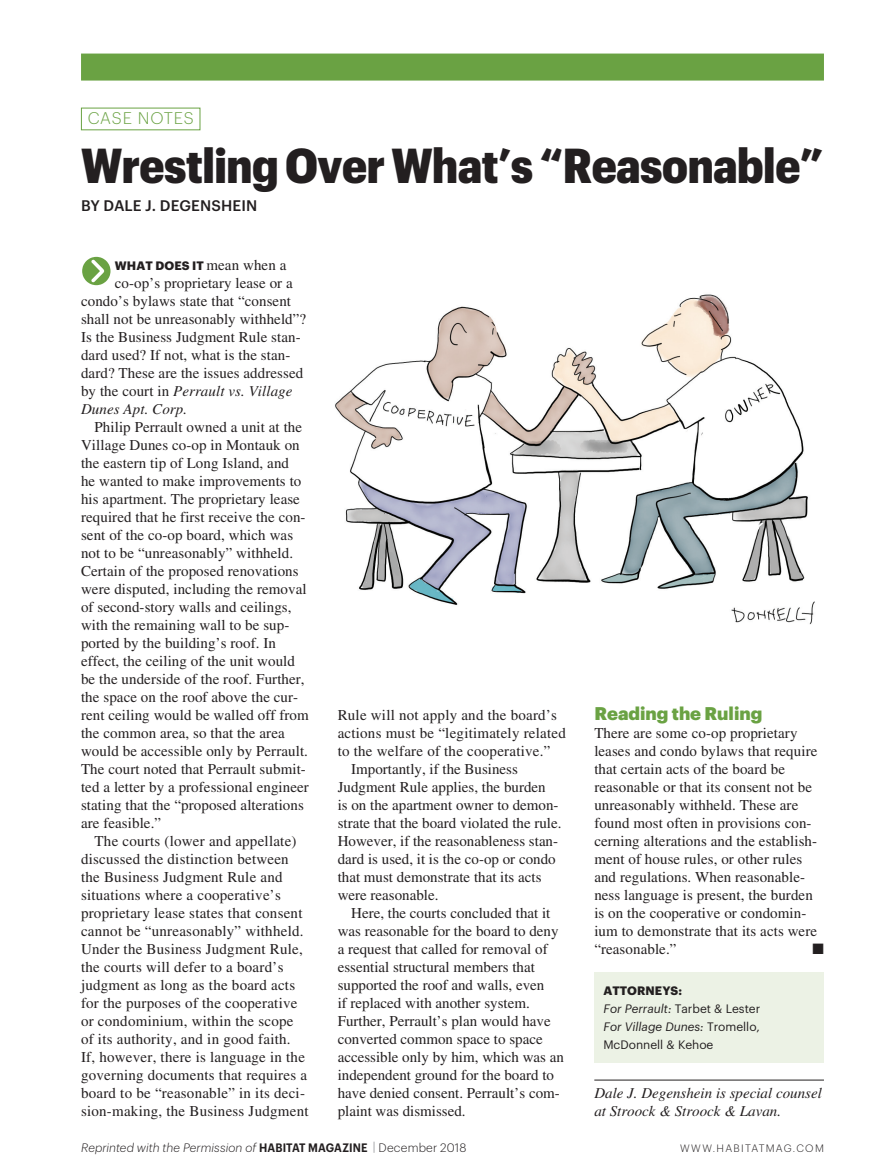
<style>
.page{position:relative;width:878px;height:1175px;background:#fff}
.page>*{position:absolute;margin:0;border:0;box-sizing:border-box;transform-origin:0 0}
.DEPT_intro_arrow_bol{font:52.65px "KG Arrows";color:#6aa243}
.DEPT_head{font:900 48px "Graphik Compact";letter-spacing:-.01em;color:#231f20}
.BODY_subhead{font:900 18px "Graphik";color:#6aa243}
.t1{font:300 16.5px "Graphik";letter-spacing:.045em;color:#6aa243}
.BODY{font:15px/18px "Times";letter-spacing:.005em;color:#231f20}
.BODY_no_indent{font:15px/18px "Times";letter-spacing:.005em;color:#231f20}
.DEPT_intro_arrow_bol-2{font:15px/18px "Times";letter-spacing:.005em;color:#231f20}
.BODY_no_indent-2{font:italic 15px/18px "Times";color:#231f20}
.DEPT_byline{font:500 15px "Graphik";letter-spacing:.005em;color:#231f20}
.BODY_no_indent-3{font:15px "Zapf Dingbats";color:#231f20}
.t2{font:12px/18px "Graphik";color:#231f20}
.t3{font:italic 300 12px "Graphik";letter-spacing:.005em;color:#231f20}
.DEPT_intro_arrow_bol-3{font:700 12px "Graphik";letter-spacing:.01em;color:#231f20}
.t4{font:300 10.5px "Graphik";letter-spacing:.12em;color:#231f20}
.s1{font-family:"Times";font-weight:400;font-size:15px}
.s2{font-style:italic}
.s3{font-weight:700}
.s4{font-weight:600;font-style:normal}
.s5{font-weight:400;font-style:normal;color:#939598}
.s6{font-style:normal}
</style>
<div class="page">
<div style="left:81px;top:54px;width:743px;height:27px;background:#6aa243"></div>
<hr style="left:594px;top:1079px;width:230px;height:1px;background:#231f20">
<div style="left:594px;top:972px;width:230px;height:90px;background:#ecf2e5"></div>
<img style="left:335px;top:294px;width:480px;height:331px">
<p class="t1" style="left:88px;top:106px;width:107px">CASE NOTES</p>
<p class="DEPT_head" style="left:81px;top:129px;width:743px">Wrestling Over What’s “Reasonable”</p>
<p class="DEPT_byline" style="left:81px;top:194px;width:178px">BY DALE J. DEGENSHEIN</p>
<p class="DEPT_intro_arrow_bol" style="left:81px;top:247px;width:33px">u</p>
<p class="DEPT_intro_arrow_bol-3" style="left:115px;top:256px;width:173px">WHAT DOES IT <span class="s1">mean when a</span></p>
<p class="DEPT_intro_arrow_bol-2" style="left:81px;top:274px;width:227px;text-indent:34px">co-op’s proprietary lease or a condo’s bylaws state that “consent shall not be unreasonably withheld”?<br>Is the Business Judgment Rule stan&shy;dard used? If not, what is the stan&shy;dard? These are the issues addressed by the court in <span class="s2">Perrault vs. Village<br>Dunes Apt. Corp.</span></p>
<p class="BODY" style="left:81px;top:418px;width:229px;text-indent:14px">Philip Perrault owned a unit at the Village Dunes co-op in Montauk on the eastern tip of Long Island, and<br>he wanted to make improvements to his apartment. The proprietary lease required that he first receive the con&shy;sent of the co-op board, which was not to be “unreasonably” withheld.<br>Certain of the proposed renovations were disputed, including the removal of second-story walls and ceilings, with the remaining wall to be sup&shy;ported by the building’s roof. In effect, the ceiling of the unit would be the underside of the roof. Further, the space on the roof above the cur&shy;rent ceiling would be walled off from the common area, so that the area would be accessible only by Perrault.<br>The court noted that Perrault submit&shy;ted a letter by a professional engineer stating that the “proposed alterations are feasible.”</p>
<p class="BODY" style="left:81px;top:832px;width:229px;text-indent:14px">The courts (lower and appellate) discussed the distinction between the Business Judgment Rule and situations where a cooperative’s proprietary lease states that consent cannot be “unreasonably” withheld.<br>Under the Business Judgment Rule, the courts will defer to a board’s judgment as long as the board acts for the purposes of the cooperative or condominium, within the scope of its authority, and in good faith.<br>If, however, there is language in the governing documents that requires a board to be “reasonable” in its deci&shy;sion-making, the Business Judgment</p>
<p class="BODY" style="left:338px;top:706px;width:230px">Rule will not apply and the board’s actions must be “legitimately related to the welfare of the cooperative.”</p>
<p class="BODY" style="left:338px;top:760px;width:225px;text-indent:14px">Importantly, if the Business Judgment Rule applies, the burden<br>is on the apartment owner to demon&shy;strate that the board violated the rule.<br>However, if the reasonableness stan&shy;dard is used, it is the co-op or condo that must demonstrate that its acts were reasonable.</p>
<p class="BODY" style="left:338px;top:904px;width:228px;text-indent:14px">Here, the courts concluded that it was reasonable for the board to deny a request that called for removal of essential structural members that supported the roof and walls, even<br>if replaced with another system.<br>Further, Perrault’s plan would have converted common space to space accessible only by him, which was an independent ground for the board to have denied consent. Perrault’s com&shy;plaint was dismissed.</p>
<p class="BODY_subhead" style="left:594px;top:699px;width:169px">Reading the Ruling</p>
<p class="BODY_no_indent" style="left:594px;top:724px;width:224px">There are some co-op proprietary leases and condo bylaws that require that certain acts of the board be reasonable or that its consent not be unreasonably withheld. These are found most often in provisions con&shy;cerning alterations and the establish&shy;ment of house rules, or other rules and regulations. When reasonable&shy;ness language is present, the burden is on the cooperative or condomin&shy;ium to demonstrate that its acts were “reasonable.”</p>
<p class="BODY_no_indent-3" style="left:812px;top:942px;width:13px">■</p>
<p class="t2" style="left:603px;top:981px;width:158px"><span class="s3">ATTORNEYS:<br></span><span class="s2">For Perrault:</span> Tarbet &amp; Lester<br><span class="s2">For Village Dunes:</span> Tromello,<br>McDonnell &amp; Kehoe</p>
<p class="BODY_no_indent-2" style="left:594px;top:1084px;width:229px">Dale J. Degenshein is special counsel at Stroock &amp; Stroock &amp; Lavan.</p>
<p class="t3" style="left:81px;top:1139px;width:387px">Reprinted with the Permission of <span class="s4">HABITAT MAGAZINE</span> <span class="s5">|</span> <span class="s6">December 2018</span></p>
<p class="t4" style="left:680px;top:1141px;width:145px">WWW.HABITATMAG.COM</p>
</div>
